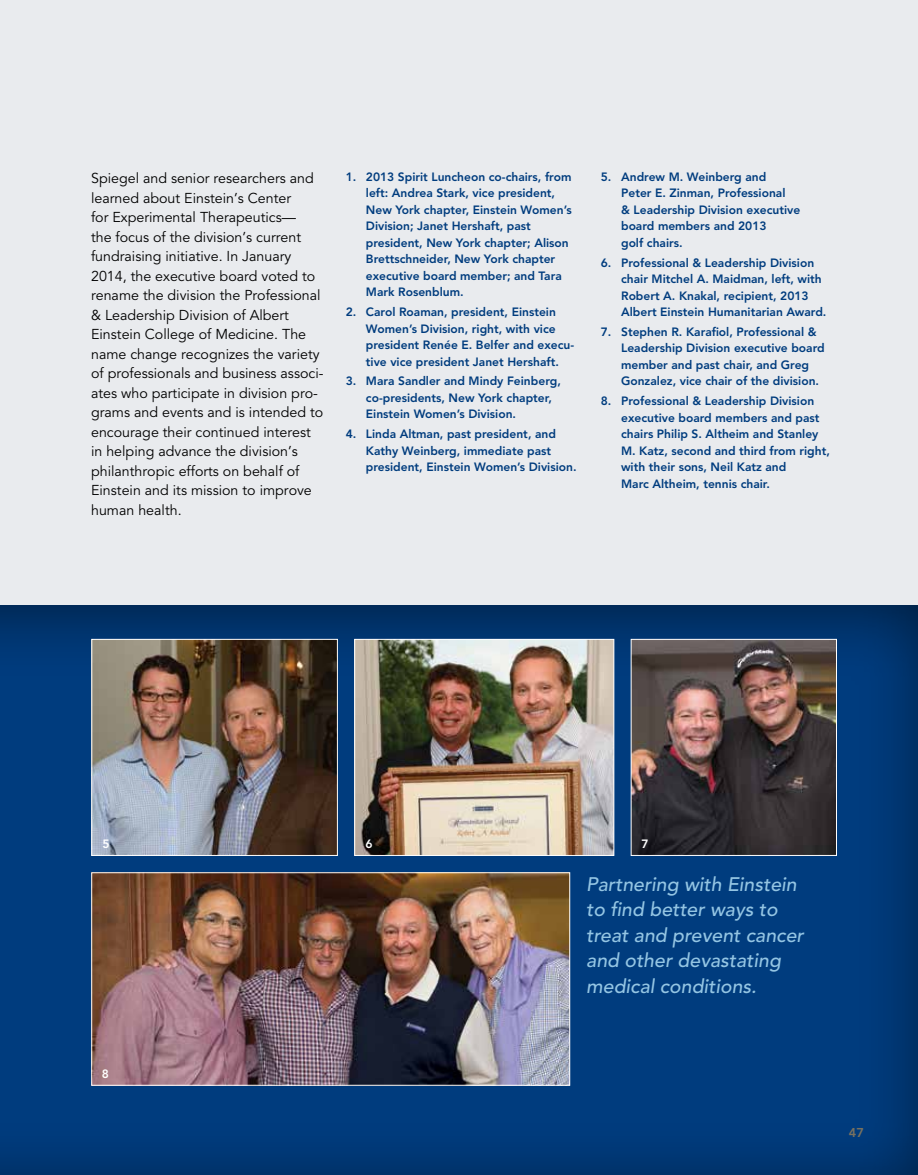
<style>
.page{position:relative;width:918px;height:1175px;background:#fff}
.page>*{position:absolute;margin:0;border:0;box-sizing:border-box;transform-origin:0 0}
.t1{font:italic 500 19.5px/25.5px "Avenir";color:#94c5e3}
.t2{font:14.25px/19.5px "Avenir";color:#000}
.t3{font:800 12.75px "Avenir";color:#78715f}
.t4{font:800 12px/16.5px "Avenir";color:#003c7e}
.t5{font:800 12px "Avenir";color:#fff}
</style>
<div class="page">
<div style="left:0;top:0;width:918px;height:670px;background:#e9ebee"></div>
<div style="left:0;top:599px;width:918px;height:575px;background:#000;opacity:.62"></div>
<img style="left:93px;top:874px;width:475px;height:209px">
<div style="left:91px;top:872px;width:479px;height:213px;border:1px solid #fff"></div>
<img style="left:633px;top:641px;width:202px;height:212px">
<div style="left:631px;top:639px;width:206px;height:216px;border:1px solid #fff"></div>
<img style="left:93px;top:641px;width:243px;height:212px">
<div style="left:91px;top:639px;width:247px;height:216px;border:1px solid #fff"></div>
<img style="left:357px;top:641px;width:255px;height:212px">
<div style="left:355px;top:639px;width:259px;height:216px;border:1px solid #fff"></div>
<p class="t2" style="left:91px;top:169px;width:234px">Spiegel and senior researchers and learned about Einstein’s Center<br>for Experimental Therapeutics—<br>the focus of the division’s current fundraising initiative. I n January 2014, the executive board voted to rename the division the Professional &amp; Leadership Division of Albert Einstein College of Medicine. The name change recognizes the variety of professionals and business associ&shy;ates who participate in division pro&shy;grams and events and is intended to encourage their continued interest in helping advance the division’s philanthropic efforts on behalf of Einstein and its mission to improve human health.</p>
<p class="t4" style="left:366px;top:168px;width:207px;text-indent:-20px">1. 2013 Spirit Luncheon co-chairs, from left: Andrea Stark, vice president, New York chapter, Einstein Women’s Division; Janet H ershaft, past president, N ew York chapter; Alison Brettschneider, N ew York chapter executive board member; and Tara Mark Rosenblum.</p>
<p class="t4" style="left:366px;top:303px;width:210px;text-indent:-20px">2. Carol Roaman, president, Einstein Women’s Division, right, with vice president Renée E. Belfer and execu&shy;tive vice president Janet H ershaft.</p>
<p class="t4" style="left:366px;top:373px;width:196px;text-indent:-20px">3. Mara Sandler and Mindy Feinberg, co-presidents, N ew York chapter,<br>Einstein Women’s Division.</p>
<p class="t4" style="left:366px;top:425px;width:212px;text-indent:-20px">4. Linda Altman, past president, and<br>Kathy Weinberg, immediate past president, Einstein Women’s Division.</p>
<p class="t4" style="left:621px;top:168px;width:181px;text-indent:-20px">5. Andrew M. Weinberg and<br>Peter E. Zinman, Professional<br>&amp; Leadership Division executive board members and 2013<br>golf chairs.</p>
<p class="t4" style="left:621px;top:254px;width:207px;text-indent:-20px">6. Professional &amp; Leadership Division chair Mitchel A. Maidman, left, with Robert A. Knakal, recipient, 2013<br>Albert Einstein H umanitarian Award.</p>
<p class="t4" style="left:621px;top:323px;width:205px;text-indent:-20px">7. Stephen R. Karafiol, Professional &amp; Leadership Division executive board member and past chair, and Greg Gonzalez, vice chair of the division.</p>
<p class="t4" style="left:621px;top:392px;width:210px;text-indent:-20px">8. Professional &amp; Leadership Division executive board members and past chairs Philip S. Altheim and Stanley M. Katz, second and third from right, with their sons, Neil Katz and<br>Marc Altheim, tennis chair.</p>
<p class="t5" style="left:103px;top:837px;width:9px">5</p>
<p class="t5" style="left:365px;top:837px;width:9px">6</p>
<p class="t5" style="left:642px;top:837px;width:9px">7</p>
<p class="t5" style="left:102px;top:1067px;width:9px">8</p>
<h1 class="t1" style="left:586px;top:871px;width:219px">Partnering with Einstein to find better ways to treat and prevent cancer and other devastating medical conditions.</h1>
<p class="t3" style="left:849px;top:1125px;width:17px">47</p>
</div>
